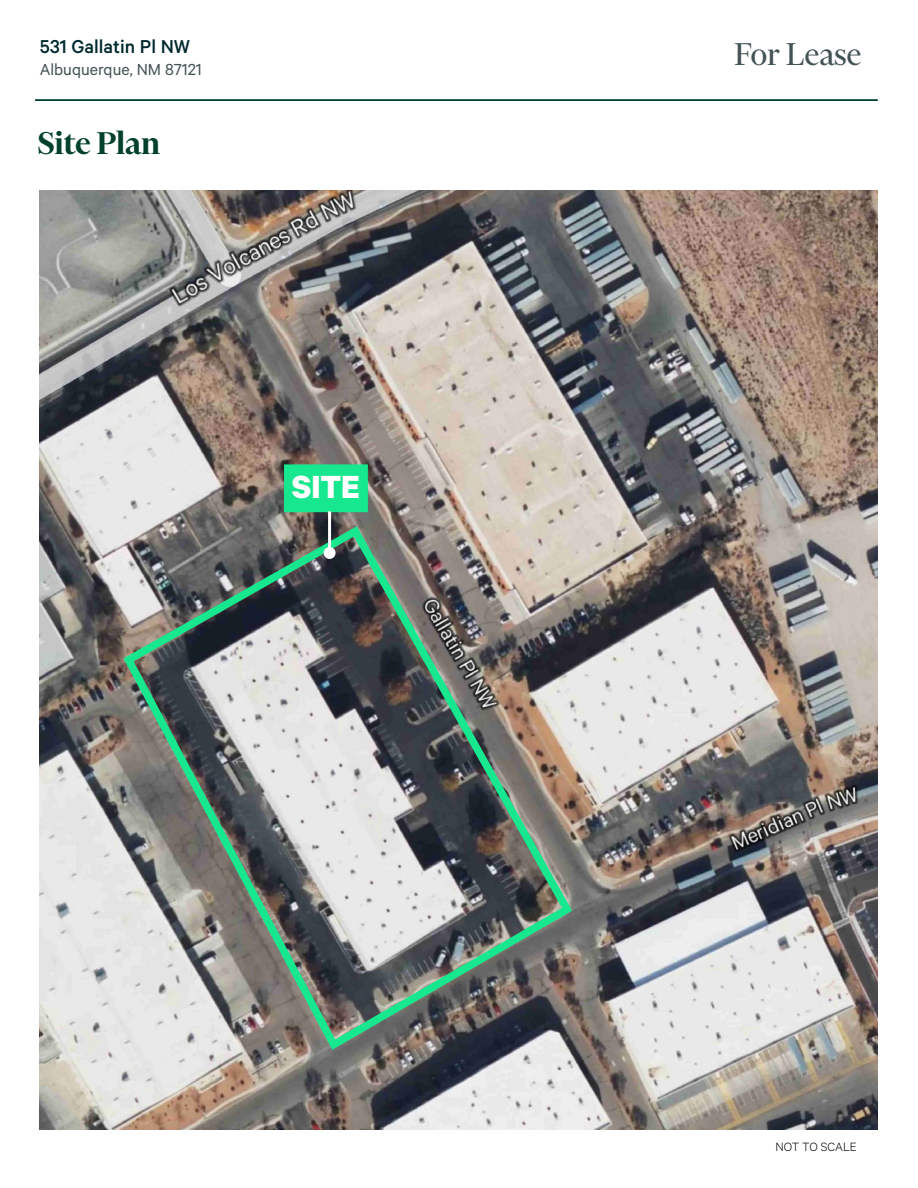
<style>
.page{position:relative;width:918px;height:1188px;background:#fff}
.page>*{position:absolute;margin:0;border:0;box-sizing:border-box;transform-origin:0 0}
.t1{font:600 36px "Financier Display";color:#00402d}
.t2{font:36px "Financier Display";color:#435254}
.t3{font:700 36px "Calibre";color:#fff}
.t4{font:500 21px "Calibre";color:#002a2e}
.t5{font:18px "Calibre";color:#435254}
.t6{font:300 13.5px "Calibre";color:#000}
</style>
<div class="page">
<img style="left:40px;top:190px;width:838px;height:940px">
<hr style="left:35px;top:99px;width:843px;height:2px;background:#00402d">
<img style="left:118px;top:521px;width:459px;height:534px">
<div style="left:284px;top:464px;width:84px;height:48px;background:#17e88f;border:2px solid #17e88f"></div>
<hr style="left:328px;top:511px;width:3px;height:42px;background:#fff">
<div style="left:324px;top:547px;width:12px;height:12px;background:#fff;border-radius:50%"></div>
<p class="t4" style="left:40px;top:34px;width:152px">531 Gallatin Pl NW</p>
<p class="t5" style="left:40px;top:59px;width:164px">Albuquerque, NM 87121</p>
<h1 class="t1" style="left:38px;top:119px;width:124px">Site Plan</h1>
<h1 class="t3" style="left:292px;top:465px;width:70px">SITE</h1>
<h1 class="t2" style="left:734px;top:36px;width:129px">For Lease</h1>
<p class="t6" style="left:775px;top:1139px;width:83px">NOT TO SCALE</p>
</div>
